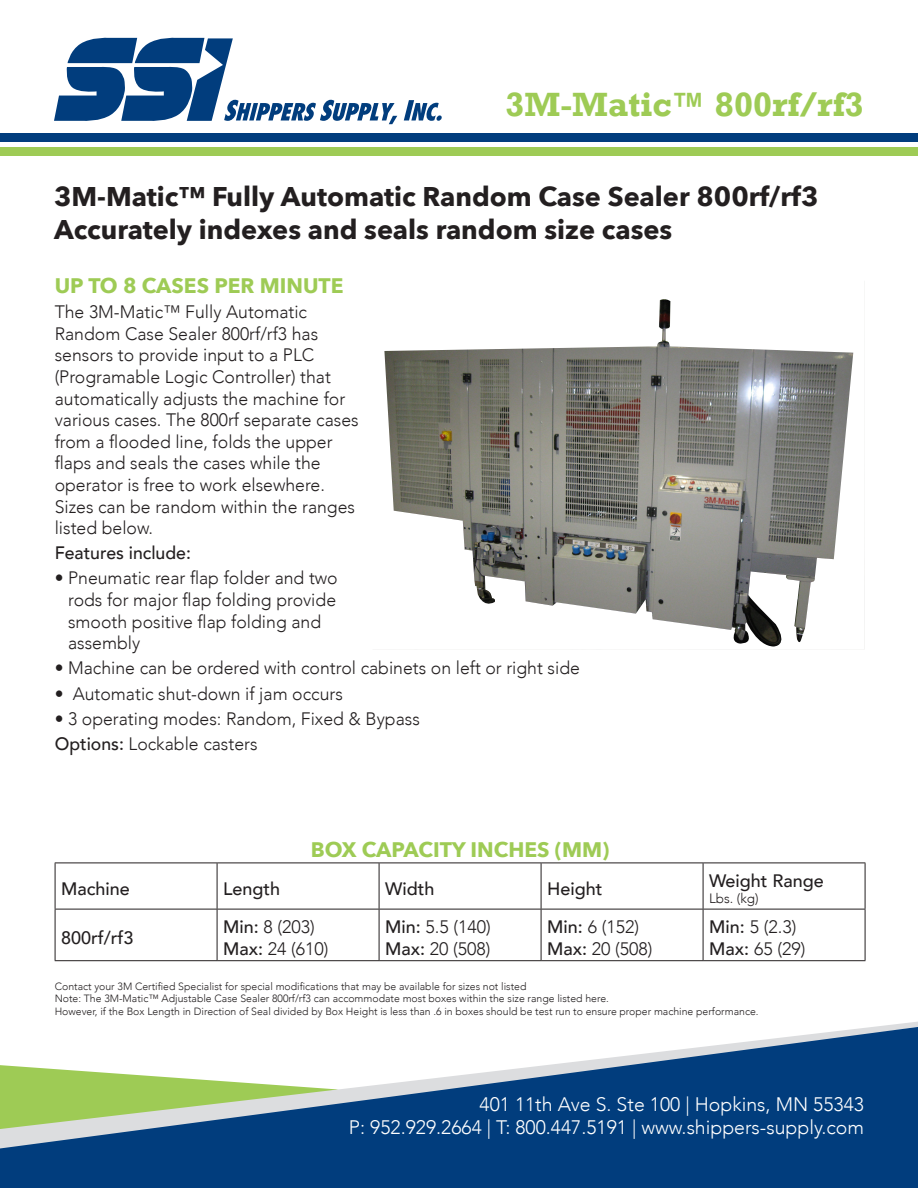
<style>
.page{position:relative;width:918px;height:1188px;background:#fff}
.page>*{position:absolute;margin:0;border:0;box-sizing:border-box;transform-origin:0 0}
.t1{font:700 34.5px "Rockwell";color:#9ecb55}
.t2{font:700 27px "Avenir Next";color:#231f20}
.t3{font:700 21px "Avenir Next";color:#9ecb55}
.t4{font:300 19.5px/23.4px "Avenir";color:#fff;text-align:right}
.t5{font:300 18px/21.6px "Avenir";color:#231f20}
.t6{font:500 18px "Avenir";color:#231f20}
.t7{font:300 13.5px "Avenir";color:#231f20}
.t8{font:300 10.5px "Avenir";color:#231f20}
.s1{font-weight:500}
</style>
<div class="page">
<div style="left:0;top:134px;width:918px;height:8px;background:#013d7d"></div>
<div style="left:0;top:148px;width:918px;height:8px;background:#9ecb55"></div>
<svg style="left:54px;top:37px;width:343px;height:87px"></svg>
<svg style="left:404px;top:100px;width:38px;height:21px"></svg>
<svg style="left:0;top:1023px;width:918px;height:165px;fill:#013d7d"></svg>
<img style="left:384px;top:299px;width:470px;height:348px">
<hr style="left:55px;top:863px;width:162px;height:1px;background:#231f20">
<hr style="left:55px;top:863px;width:1px;height:46px;background:#231f20">
<hr style="left:217px;top:863px;width:162px;height:1px;background:#231f20">
<hr style="left:217px;top:863px;width:1px;height:46px;background:#231f20">
<hr style="left:379px;top:863px;width:162px;height:1px;background:#231f20">
<hr style="left:379px;top:863px;width:1px;height:46px;background:#231f20">
<hr style="left:541px;top:863px;width:162px;height:1px;background:#231f20">
<hr style="left:541px;top:863px;width:1px;height:46px;background:#231f20">
<hr style="left:703px;top:863px;width:162px;height:1px;background:#231f20">
<hr style="left:703px;top:863px;width:1px;height:46px;background:#231f20">
<hr style="left:865px;top:863px;width:1px;height:46px;background:#231f20">
<hr style="left:55px;top:909px;width:162px;height:1px;background:#231f20">
<hr style="left:55px;top:909px;width:1px;height:51px;background:#231f20">
<hr style="left:217px;top:909px;width:162px;height:1px;background:#231f20">
<hr style="left:217px;top:909px;width:1px;height:51px;background:#231f20">
<hr style="left:379px;top:909px;width:162px;height:1px;background:#231f20">
<hr style="left:379px;top:909px;width:1px;height:51px;background:#231f20">
<hr style="left:541px;top:909px;width:162px;height:1px;background:#231f20">
<hr style="left:541px;top:909px;width:1px;height:51px;background:#231f20">
<hr style="left:703px;top:909px;width:162px;height:1px;background:#231f20">
<hr style="left:703px;top:909px;width:1px;height:51px;background:#231f20">
<hr style="left:865px;top:909px;width:1px;height:51px;background:#231f20">
<hr style="left:55px;top:960px;width:162px;height:1px;background:#231f20">
<hr style="left:217px;top:960px;width:162px;height:1px;background:#231f20">
<hr style="left:379px;top:960px;width:162px;height:1px;background:#231f20">
<hr style="left:541px;top:960px;width:162px;height:1px;background:#231f20">
<hr style="left:703px;top:960px;width:162px;height:1px;background:#231f20">
<p class="t1" style="left:505px;top:83px;width:360px">3M-Matic™ 800rf/rf3</p>
<p class="t2" style="left:54px;top:173px;width:766px">3M-Matic™ Fully Automatic Random Case Sealer 800rf/rf3</p>
<p class="t2" style="left:54px;top:206px;width:620px">Accurately indexes and seals random size cases</p>
<p class="t3" style="left:55px;top:268px;width:290px">UP TO 8 CASES PER MINUTE</p>
<p class="t5" style="left:55px;top:301px;width:306px">The 3M-Matic™ Fully Automatic Random Case Sealer 800rf/rf3 has sensors to provide input to a PLC (Programable Logic Controller) that automatically adjusts the machine for various cases. The 800rf separate cases from a flooded line, folds the upper flaps and seals the cases while the operator is free to work elsewhere.<br>Sizes can be random within the ranges listed below.</p>
<p class="t6" style="left:55px;top:538px;width:138px">Features include:</p>
<p class="t5" style="left:68px;top:568px;width:271px;text-indent:-13px">• Pneumatic rear flap folder and two rods for major flap folding provide smooth positive flap folding and assembly</p>
<p class="t5" style="left:55px;top:657px;width:527px">• Machine can be ordered with control cabinets on left or right side</p>
<p class="t5" style="left:55px;top:683px;width:290px">• Automatic shut-down if jam occurs</p>
<p class="t5" style="left:55px;top:708px;width:367px">• 3 operating modes: Random, Fixed &amp; Bypass</p>
<p class="t5" style="left:55px;top:733px;width:204px"><span class="s1">Options:</span> Lockable casters</p>
<p class="t3" style="left:311px;top:831px;width:300px">BOX CAPACITY INCHES (MM)</p>
<p class="t6" style="left:61px;top:873px;width:70px">Machine</p>
<p class="t6" style="left:223px;top:873px;width:59px">Length</p>
<p class="t6" style="left:385px;top:873px;width:51px">Width</p>
<p class="t6" style="left:547px;top:873px;width:57px">Height</p>
<p class="t6" style="left:709px;top:865px;width:116px">Weight Range</p>
<p class="t7" style="left:709px;top:890px;width:51px">Lbs. (kg)</p>
<p class="t6" style="left:61px;top:922px;width:74px">800rf/rf3</p>
<p class="t5" style="left:223px;top:916px;width:93px"><span class="s1">Min:</span> 8 (203)</p>
<p class="t5" style="left:223px;top:938px;width:107px"><span class="s1">Max:</span> 24 (610)</p>
<p class="t5" style="left:385px;top:916px;width:107px"><span class="s1">Min:</span> 5.5 (140)</p>
<p class="t5" style="left:385px;top:938px;width:107px"><span class="s1">Max:</span> 20 (508)</p>
<p class="t5" style="left:547px;top:916px;width:94px"><span class="s1">Min:</span> 6 (152)</p>
<p class="t5" style="left:547px;top:938px;width:107px"><span class="s1">Max:</span> 20 (508)</p>
<p class="t5" style="left:709px;top:916px;width:89px"><span class="s1">Min:</span> 5 (2.3)</p>
<p class="t5" style="left:709px;top:938px;width:98px"><span class="s1">Max:</span> 65 (29)</p>
<p class="t8" style="left:55px;top:980px;width:473px">Contact your 3M Certified Specialist for special modifications that may be available for sizes not listed</p>
<p class="t8" style="left:55px;top:993px;width:556px">Note: The 3M-Matic™ Adjustable Case Sealer 800rf/rf3 can accommodate most boxes within the size range listed here.</p>
<p class="t8" style="left:55px;top:1005px;width:705px">However, if the Box Length in Direction of Seal divided by Box Height is less than .6 in boxes should be test run to ensure proper machine performance.</p>
<p class="t4" style="left:349px;top:1092px;width:517px">401 11th Ave S. Ste 100 | Hopkins, MN 55343<br>P: 952.929.2664 | T: 800.447.5191 | www.shippers-supply.com</p>
</div>
